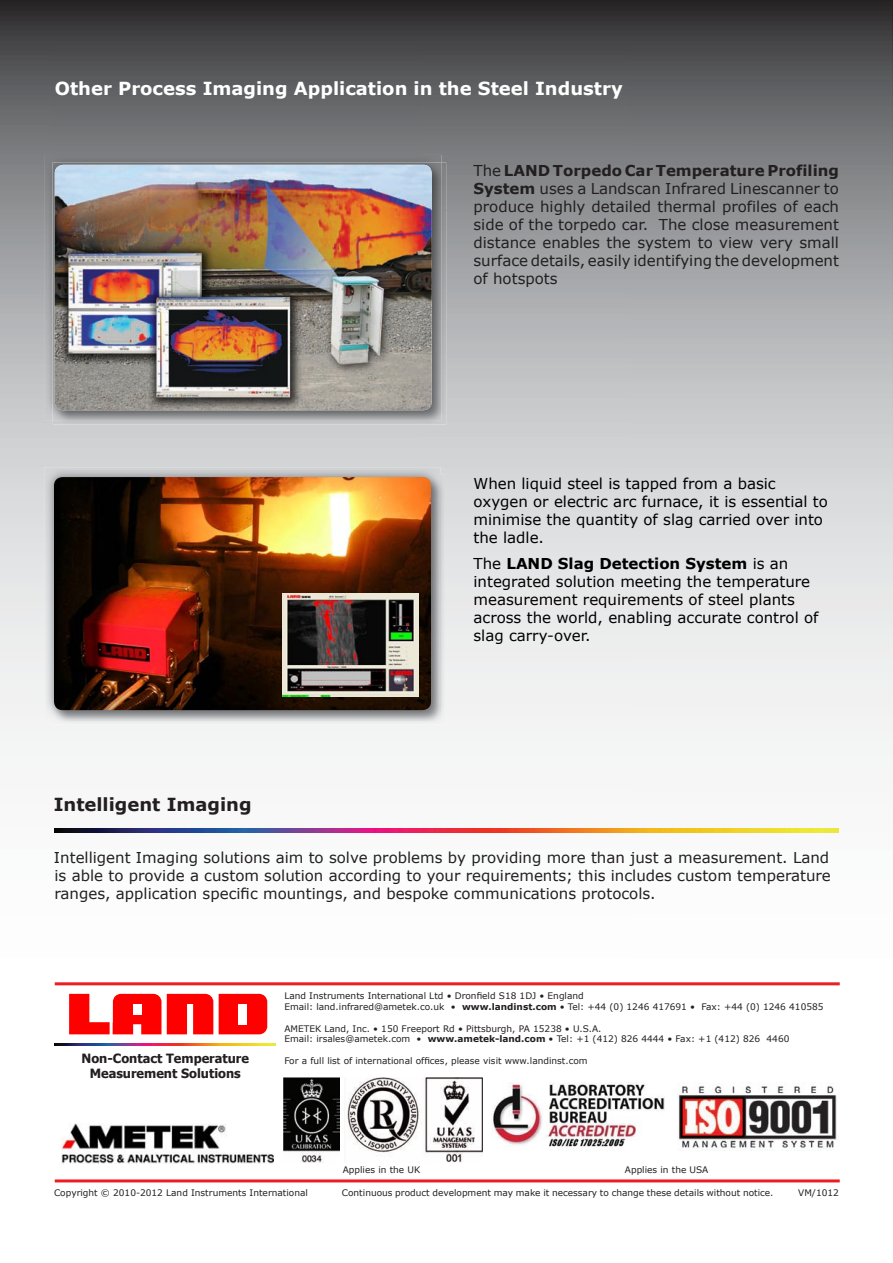
<style>
.page{position:relative;width:893px;height:1263px;background:#fff}
.page>*{position:absolute;margin:0;border:0;box-sizing:border-box;transform-origin:0 0}
.t1{font:700 18px "Verdana";color:#fff}
.t2{font:700 18px "Verdana";color:#231f20}
.t3{font:15px/18px "Verdana";color:#231f20;text-align:justify}
.t4{font:15px/18px "Verdana";color:#000}
.t5{font:700 12.75px "Tahoma";color:#231f20}
.t6{font:9px/10.8px "Verdana";color:#231f20}
.s1{font-weight:700}
</style>
<div class="page">
<img style="left:0;top:685px;width:630px;height:498px">
<img style="left:630px;top:0;width:263px;height:1183px">
<img style="left:0;top:0;width:52px;height:685px">
<img style="left:421px;top:0;width:210px;height:685px">
<img style="left:52px;top:0;width:369px;height:155px">
<img style="left:54px;top:828px;width:785px;height:4px">
<img style="left:53px;top:163px;width:393px;height:261px">
<img style="left:45px;top:155px;width:396px;height:265px">
<img style="left:53px;top:163px;width:388px;height:257px">
<img style="left:55px;top:165px;width:377px;height:245px">
<img style="left:52px;top:475px;width:393px;height:249px">
<img style="left:44px;top:467px;width:397px;height:253px">
<img style="left:52px;top:475px;width:389px;height:245px">
<img style="left:54px;top:477px;width:377px;height:233px">
<img style="left:283px;top:594px;width:135px;height:102px">
<img style="left:62px;top:1123px;width:212px;height:40px">
<hr style="left:55px;top:982px;width:785px;height:3px;background:#ee1d23">
<img style="left:55px;top:1043px;width:221px;height:2px">
<img style="left:492px;top:1083px;width:173px;height:68px">
<img style="left:677px;top:1083px;width:162px;height:68px">
<img style="left:284px;top:1077px;width:56px;height:85px">
<hr style="left:55px;top:1179px;width:785px;height:3px;background:#ee1d23">
<img style="left:344px;top:1077px;width:139px;height:85px">
<div style="left:219px;top:994px;width:48px;height:40px;background:#f00"></div>
<div style="left:239px;top:1004px;width:8px;height:20px;background:#fff"></div>
<svg style="left:167px;top:994px;width:46px;height:40px;background:#ff1a1a"></svg>
<svg style="left:69px;top:994px;width:92px;height:40px"></svg>
<h1 class="t1" style="left:55px;top:75px;width:569px">Other Process Imaging Application in the Steel Industry</h1>
<p class="t3" style="left:473px;top:162px;width:367px">The <span class="s1">LAND Torpedo Car Temperature Profiling System</span> uses a Landscan Infrared Linescanner to produce highly detailed thermal profiles of each side of the torpedo car. The close measurement distance enables the system to view very small surface details, easily identifying the development of hotspots</p>
<h2 class="t4" style="left:473px;top:474px;width:356px">When liquid steel is tapped from a basic oxygen or electric arc furnace, it is essential to minimise the quantity of slag carried over into the ladle.</h2>
<h2 class="t4" style="left:473px;top:554px;width:346px">The <span class="s1">LAND Slag Detection System</span> is an integrated solution meeting the temperature measurement requirements of steel plants across the world, enabling accurate control of slag carry-over.</h2>
<h1 class="t2" style="left:54px;top:791px;width:200px">Intelligent Imaging</h1>
<p class="t3" style="left:54px;top:849px;width:778px">Intelligent Imaging solutions aim to solve problems by providing more than just a measurement. Land is able to provide a custom solution according to your requirements; this includes custom temperature ranges, application specific mountings, and bespoke communications protocols.</p>
<p class="t6" style="left:284px;top:990px;width:541px">Land Instruments International Ltd • Dronfield S18 1DJ • England<br>Email: land.infrared@ametek.co.uk • <span class="s1">www.landinst.com</span> • Tel: +44 (0) 1246 417691 • Fax: +44 (0) 1246 410585</p>
<p class="t6" style="left:284px;top:1023px;width:507px">AMETEK Land, Inc. • 150 Freeport Rd • Pittsburgh, PA 15238 • U.S.A.<br>Email: irsales@ametek.com • <span class="s1">www.ametek-land.com</span> • Tel: +1 (412) 826 4444 • Fax: +1 (412) 826 4460</p>
<h3 class="t5" style="left:82px;top:1049px;width:169px">Non-Contact Temperature</h3>
<p class="t6" style="left:284px;top:1055px;width:305px">For a full list of international offices, please visit www.landinst.com</p>
<h3 class="t5" style="left:90px;top:1065px;width:153px">Measurement Solutions</h3>
<p class="t6" style="left:343px;top:1164px;width:79px">Applies in the UK</p>
<p class="t6" style="left:625px;top:1164px;width:85px">Applies in the USA</p>
<p class="t6" style="left:54px;top:1187px;width:255px">Copyright © 2010-2012 Land Instruments International</p>
<p class="t6" style="left:342px;top:1187px;width:433px">Continuous product development may make it necessary to change these details without notice.</p>
<p class="t6" style="left:798px;top:1187px;width:42px">VM/1012</p>
</div>
